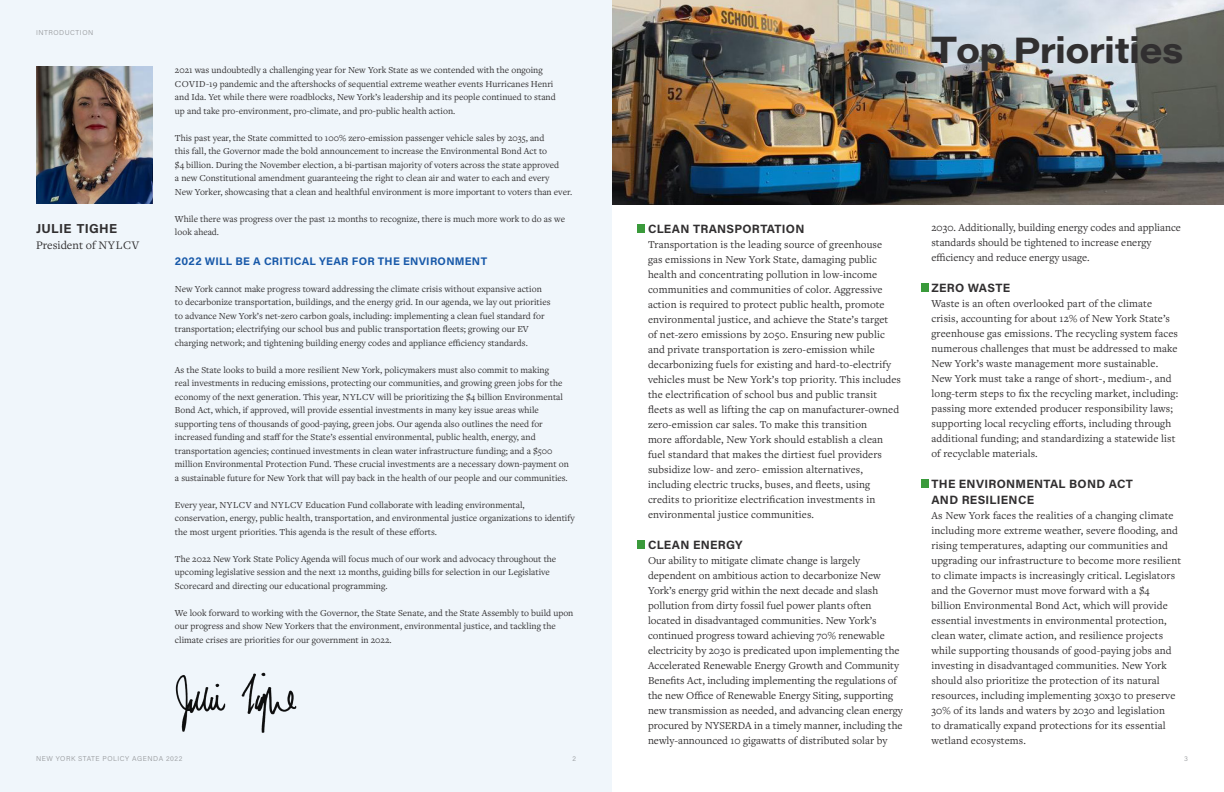
<style>
.page{position:relative;width:1224px;height:792px;background:#fff}
.page>*{position:absolute;margin:0;border:0;box-sizing:border-box;transform-origin:0 0}
.t1{font:700 36px "Acumin Pro Wide";letter-spacing:-.02em;color:#312f30}
.t2{font:700 13px "Acumin Pro";letter-spacing:.025em;color:#312f30}
.t3{font:700 12px/16px "Acumin Pro";letter-spacing:.025em;color:#312f30}
.t4{font:12px "Freight Text Pro";color:#312f30}
.t5{font:11px/15px "Freight Text Pro";letter-spacing:.01em;color:#312f30}
.t6{font:700 11px "Acumin Pro";letter-spacing:.025em;color:#1859a9}
.t7{font:9.5px/13.5px "Freight Text Pro";color:#312f30}
.t8{font:300 7px "Acumin Pro";letter-spacing:.075em;color:#939598}
.s1{font-size:37.3px}
</style>
<div class="page">
<div style="left:0;top:0;width:612px;height:792px;background:#f0f6fb"></div>
<div style="left:921px;top:283px;width:7px;height:9px;background:#3a9a3b"></div>
<div style="left:921px;top:479px;width:7px;height:9px;background:#3a9a3b"></div>
<img style="left:612px;top:0;width:612px;height:205px">
<img style="left:36px;top:67px;width:117px;height:137px">
<img style="left:175px;top:672px;width:122px;height:61px">
<div style="left:638px;top:540px;width:7px;height:9px;background:#3a9a3b"></div>
<div style="left:638px;top:224px;width:7px;height:9px;background:#3a9a3b"></div>
<p class="t8" style="left:36px;top:28px;width:59px">INTRODUCTION</p>
<p class="t2" style="left:36px;top:219px;width:83px">JULIE TIGHE</p>
<p class="t4" style="left:36px;top:237px;width:105px">President of NYLCV</p>
<p class="t7" style="left:175px;top:63px;width:382px">2021 was undoubtedly a challenging year for New York State as we contended with the ongoing COVID-19 pandemic and the aftershocks of sequential extreme weather events Hurricanes Henri and Ida. Yet while there were roadblocks, New York’s leadership and its people continued to stand up and take pro-environment, pro-climate, and pro-public health action.</p>
<p class="t7" style="left:175px;top:131px;width:399px">This past year, the State committed to 100% zero-emission passenger vehicle sales by 2035, and<br>this fall, the Governor made the bold announcement to increase the Environmental Bond Act to<br>$4 billion. During the November election, a bi-partisan majority of voters across the state approved<br>a new Constitutional amendment guaranteeing the right to clean air and water to each and every<br>New Yorker, showcasing that a clean and healthful environment is more important to voters than ever.</p>
<p class="t7" style="left:175px;top:212px;width:392px">While there was progress over the past 12 months to recognize, there is much more work to do as we look ahead.</p>
<p class="t6" style="left:175px;top:253px;width:314px">2022 WILL BE A CRITICAL YEAR FOR THE ENVIRONMENT</p>
<p class="t7" style="left:175px;top:282px;width:377px">New York cannot make progress toward addressing the climate crisis without expansive action to decarbonize transportation, buildings, and the energy grid. In our agenda, we lay out priorities to advance New York’s net-zero carbon goals, including: implementing a clean fuel standard for transportation; electrifying our school bus and public transportation fleets; growing our EV charging network; and tightening building energy codes and appliance efficiency standards.</p>
<p class="t7" style="left:175px;top:363px;width:395px">As the State looks to build a more resilient New York, policymakers must also commit to making<br>real investments in reducing emissions, protecting our communities, and growing green jobs for the economy of the next generation. This year, NYLCV will be prioritizing the $4 billion Environmental Bond Act, which, if approved, will provide essential investments in many key issue areas while supporting tens of thousands of good-paying, green jobs. Our agenda also outlines the need for increased funding and staff for the State’s essential environmental, public health, energy, and transportation agencies; continued investments in clean water infrastructure funding; and a $500 million Environmental Protection Fund. These crucial investments are a necessary down-payment on a sustainable future for New York that will pay back in the health of our people and our communities.</p>
<p class="t7" style="left:175px;top:498px;width:401px">Every year, NYLCV and NYLCV Education Fund collaborate with leading environmental, conservation, energy, public health, transportation, and environmental justice organizations to identify the most urgent priorities. This agenda is the result of these efforts.</p>
<p class="t7" style="left:175px;top:552px;width:383px">The 2022 New York State Policy Agenda will focus much of our work and advocacy throughout the upcoming legislative session and the next 12 months, guiding bills for selection in our Legislative<br>Scorecard and directing our educational programming.</p>
<p class="t7" style="left:175px;top:606px;width:400px">We look forward to working with the Governor, the State Senate, and the State Assembly to build upon our progress and show New Yorkers that the environment, environmental justice, and tackling the climate crises are priorities for our government in 2022.</p>
<p class="t1" style="left:932px;top:24px;width:253px"><span class="s1">T</span>op Priorities</p>
<p class="t3" style="left:648px;top:220px;width:158px">CLEAN TRANSPORTATION</p>
<p class="t5" style="left:648px;top:236px;width:255px">Transportation is the leading source of greenhouse<br>gas emissions in New York State, damaging public health and concentrating pollution in low-income communities and communities of color. Aggressive action is required to protect public health, promote environmental justice, and achieve the State’s target<br>of net-zero emissions by 2050. Ensuring new public and private transportation is zero-emission while decarbonizing fuels for existing and hard-to-electrify vehicles must be New York’s top priority. This includes the electrification of school bus and public transit fleets as well as lifting the cap on manufacturer-owned zero-emission car sales. To make this transition<br>more affordable, New York should establish a clean fuel standard that makes the dirtiest fuel providers subsidize low- and zero- emission alternatives, including electric trucks, buses, and fleets, using credits to prioritize electrification investments in environmental justice communities.</p>
<p class="t3" style="left:648px;top:536px;width:96px">CLEAN ENERGY</p>
<p class="t5" style="left:648px;top:552px;width:256px">Our ability to mitigate climate change is largely dependent on ambitious action to decarbonize New York’s energy grid within the next decade and slash pollution from dirty fossil fuel power plants often located in disadvantaged communities. New York’s continued progress toward achieving 70% renewable electricity by 2030 is predicated upon implementing the Accelerated Renewable Energy Growth and Community Benefits Act, including implementing the regulations of the new Office of Renewable Energy Siting, supporting new transmission as needed, and advancing clean energy procured by NYSERDA in a timely manner, including the newly-announced 10 gigawatts of distributed solar by</p>
<p class="t5" style="left:932px;top:219px;width:251px">2030. Additionally, building energy codes and appliance standards should be tightened to increase energy efficiency and reduce energy usage.</p>
<p class="t3" style="left:932px;top:279px;width:80px">ZERO WASTE</p>
<p class="t5" style="left:932px;top:295px;width:248px">Waste is an often overlooked part of the climate crisis, accounting for about 12% of New York State’s greenhouse gas emissions. The recycling system faces numerous challenges that must be addressed to make New York’s waste management more sustainable.<br>New York must take a range of short-, medium-, and long-term steps to fix the recycling market, including: passing more extended producer responsibility laws; supporting local recycling efforts, including through additional funding; and standardizing a statewide list of recyclable materials.</p>
<p class="t3" style="left:932px;top:475px;width:203px">THE ENVIRONMENTAL BOND ACT<br>AND RESILIENCE</p>
<p class="t5" style="left:932px;top:507px;width:251px">As New York faces the realities of a changing climate including more extreme weather, severe flooding, and rising temperatures, adapting our communities and upgrading our infrastructure to become more resilient to climate impacts is increasingly critical. Legislators and the Governor must move forward with a $4 billion Environmental Bond Act, which will provide essential investments in environmental protection, clean water, climate action, and resilience projects while supporting thousands of good-paying jobs and investing in disadvantaged communities. New York should also prioritize the protection of its natural resources, including implementing 30x30 to preserve 30% of its lands and waters by 2030 and legislation<br>to dramatically expand protections for its essential wetland ecosystems.</p>
<p class="t8" style="left:36px;top:754px;width:148px">NEW YORK STATE POLICY AGENDA 2022</p>
<p class="t8" style="left:572px;top:754px;width:5px">2</p>
<p class="t8" style="left:1184px;top:754px;width:5px">3</p>
</div>
